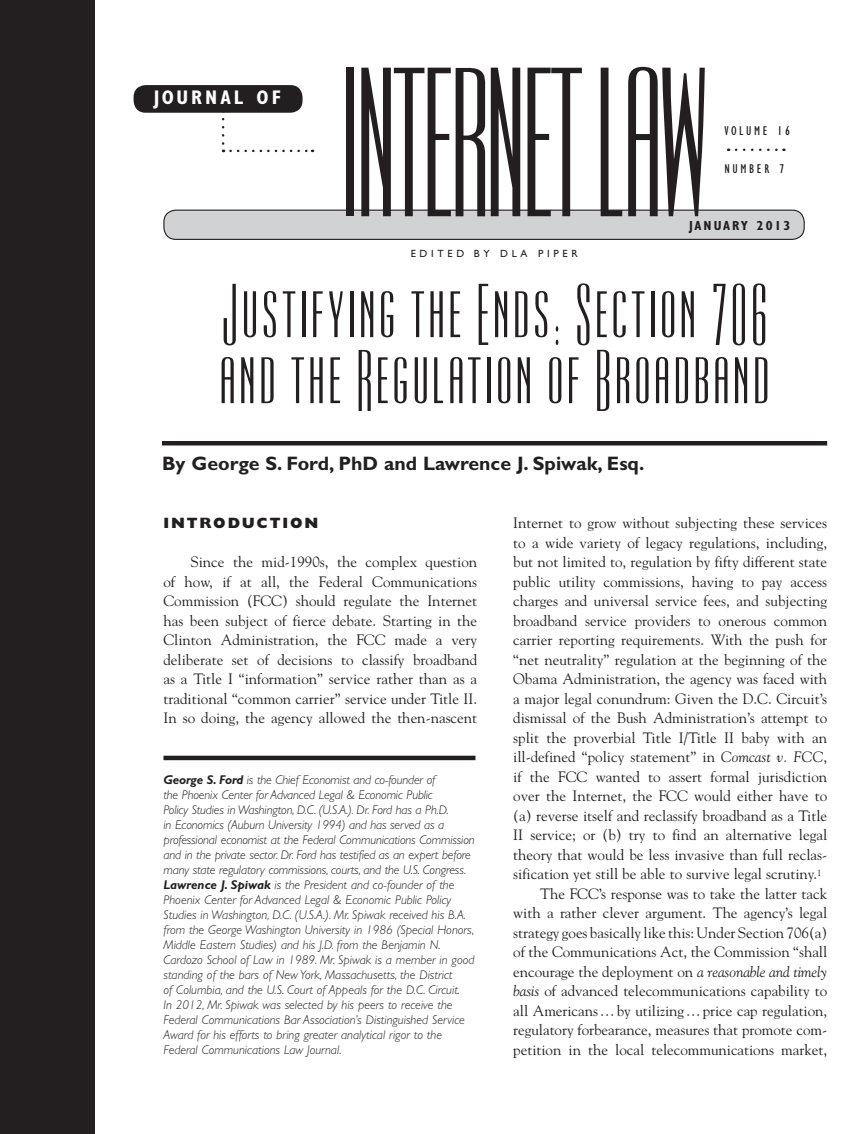
<style>
.page{position:relative;width:864px;height:1134px;background:#fff}
.page>*{position:absolute;margin:0;border:0;box-sizing:border-box;transform-origin:0 0}
.t1{font:174.9px "Ultra Condensed Sans Serif";letter-spacing:-.045em;color:#231f20}
.t2{font:72px/66px "Ultra Condensed Sans Serif";letter-spacing:.025em;color:#231f20}
.t3{font:700 condensed 19.8px "Gill Sans Std";letter-spacing:.15em;color:#fff}
.t4{font:700 19.5px "Gill Sans Std";color:#231f20}
.t5{font:15px/19.5px "Goudy Std";color:#231f20;text-align:justify}
.t6{font:800 15px "Gill Sans Std";letter-spacing:.125em;color:#231f20}
.t7{font:condensed 13.2px "Gill Sans Std";letter-spacing:.2em;color:#231f20}
.t8{font:700 condensed 13.2px "Gill Sans Std";letter-spacing:.15em;color:#231f20}
.t9{font:italic 300 12.75px/15px "Gill Sans Std";color:#231f20}
.t10{font:10.5px "Gill Sans Std";letter-spacing:.35em;color:#231f20}
.s1{font-weight:700}
.s2{font-style:italic}
</style>
<div class="page">
<div style="left:0;top:0;width:94px;height:1134px;background:#231f20"></div>
<div style="left:164px;top:210px;width:640px;height:29px;background:#d1d2d4;border-radius:12px"></div>
<div style="left:163px;top:210px;width:642px;height:30px;border:1px solid #231f20;border-radius:12px"></div>
<svg style="left:222px;top:119px;width:2px;height:33px"></svg>
<svg style="left:231px;top:150px;width:82px;height:2px"></svg>
<svg style="left:736px;top:149px;width:48px;height:2px"></svg>
<div style="left:134px;top:85px;width:169px;height:28px;background:#231f20;border-radius:12px"></div>
<hr style="left:164px;top:756px;width:312px;height:4px;background:#231f20">
<div style="left:162px;top:441px;width:665px;height:5px;background:#231f20"></div>
<h3 class="t3" style="left:154px;top:90px;width:128px">JOURNAL OF</h3>
<h1 class="t1" style="left:339px;top:86px;width:372px">INTERNET LAW</h1>
<p class="t7" style="left:724px;top:126px;width:67px">VOLUME 16</p>
<p class="t7" style="left:724px;top:164px;width:61px">NUMBER 7</p>
<p class="t10" style="left:411px;top:249px;width:169px">EDITED BY DLA PIPER</p>
<p class="t8" style="left:689px;top:221px;width:103px">JANUARY 2013</p>
<h2 class="t2" style="left:219px;top:289px;width:553px">Justifying the Ends: Section 706 and the Regulation of Broadband</h2>
<h3 class="t4" style="left:162px;top:456px;width:484px">By George S. Ford, PhD and Lawrence J. Spiwak, Esq.</h3>
<p class="t6" style="left:163px;top:518px;width:156px">INTRODUCTION</p>
<p class="t5" style="left:163px;top:553px;width:315px;text-indent:27px">Since the mid-1990s, the complex question of how, if at all, the Federal Communications Commission (FCC) should regulate the Internet has been subject of fierce debate. Starting in the Clinton Administration, the FCC made a very deliberate set of decisions to classify broadband as a Title I “information” service rather than as a traditional “common carrier” service under Title II.<br>In so doing, the agency allowed the then-nascent</p>
<p class="t9" style="left:164px;top:774px;width:313px"><span class="s1">George S. Ford</span> is the Chief Economist and co-founder of<br>the Phoenix Center for Advanced Legal &amp; Economic Public<br>Policy Studies in Washington, D.C. (U.S.A.). Dr. Ford has a Ph.D.<br>in Economics (Auburn University 1994) and has served as a professional economist at the Federal Communications Commission and in the private sector. Dr. Ford has testified as an expert before many state regulatory commissions, courts, and the U.S. Congress.<br><span class="s1">Lawrence J. Spiwak</span> is the President and co-founder of the Phoenix Center for Advanced Legal &amp; Economic Public Policy Studies in Washington, D.C. (U.S.A.). Mr. Spiwak received his B.A. from the George Washington University in 1986 (Special Honors, Middle Eastern Studies) and his J.D. from the Benjamin N.<br>Cardozo School of Law in 1989. Mr. Spiwak is a member in good standing of the bars of New York, Massachusetts, the District<br>of Columbia, and the U.S. Court of Appeals for the D.C. Circuit.<br>In 2012, Mr. Spiwak was selected by his peers to receive the Federal Communications Bar Association’s Distinguished Service Award for his efforts to bring greater analytical rigor to the Federal Communications Law Journal.</p>
<p class="t5" style="left:513px;top:514px;width:315px">Internet to grow without subjecting these services</p>
<p class="t5" style="left:513px;top:534px;width:315px">to a wide variety of legacy regulations, including,</p>
<p class="t5" style="left:513px;top:553px;width:315px">but not limited to, regulation by fifty different state</p>
<p class="t5" style="left:513px;top:573px;width:315px">public utility commissions, having to pay access</p>
<p class="t5" style="left:513px;top:592px;width:315px">charges and universal service fees, and subjecting</p>
<p class="t5" style="left:513px;top:612px;width:315px">broadband service providers to onerous common</p>
<p class="t5" style="left:513px;top:631px;width:315px">carrier reporting requirements. With the push for</p>
<p class="t5" style="left:513px;top:651px;width:315px">“net neutrality” regulation at the beginning of the</p>
<p class="t5" style="left:513px;top:670px;width:315px">Obama Administration, the agency was faced with</p>
<p class="t5" style="left:513px;top:690px;width:315px">a major legal conundrum: Given the D.C. Circuit’s</p>
<p class="t5" style="left:513px;top:709px;width:315px">dismissal of the Bush Administration’s attempt to</p>
<p class="t5" style="left:513px;top:729px;width:315px">split the proverbial Title I/Title II baby with an</p>
<p class="t5" style="left:513px;top:748px;width:315px">ill-defined “policy statement” in <span class="s2">Comcast v. FCC</span> ,</p>
<p class="t5" style="left:513px;top:768px;width:315px">if the FCC wanted to assert formal jurisdiction</p>
<p class="t5" style="left:513px;top:787px;width:315px">over the Internet, the FCC would either have to</p>
<p class="t5" style="left:513px;top:807px;width:315px">(a) reverse itself and reclassify broadband as a Title</p>
<p class="t5" style="left:513px;top:826px;width:315px">II service; or (b) try to find an alternative legal</p>
<p class="t5" style="left:513px;top:846px;width:315px">theory that would be less invasive than full reclas-</p>
<p class="t5" style="left:513px;top:865px;width:310px">sification yet still be able to survive legal scrutiny. <sup>1</sup></p>
<p class="t5" style="left:540px;top:885px;width:288px">The FCC’s response was to take the latter tack</p>
<p class="t5" style="left:513px;top:904px;width:315px">with a rather clever argument. The agency’s legal</p>
<p class="t5" style="left:513px;top:924px;width:315px">strategy goes basically like this: Under Section 706(a)</p>
<p class="t5" style="left:513px;top:943px;width:315px">of the Communications Act, the Commission “shall</p>
<p class="t5" style="left:513px;top:963px;width:315px">encourage the deployment on <span class="s2">a reasonable and timely</span></p>
<p class="t5" style="left:513px;top:982px;width:315px"><span class="s2">basis</span> of advanced telecommunications capability to</p>
<p class="t5" style="left:513px;top:1002px;width:315px">all Americans … by utilizing … price cap regulation,</p>
<p class="t5" style="left:513px;top:1021px;width:315px">regulatory forbearance, measures that promote com-</p>
<p class="t5" style="left:513px;top:1041px;width:315px">petition in the local telecommunications market,</p>
</div>
